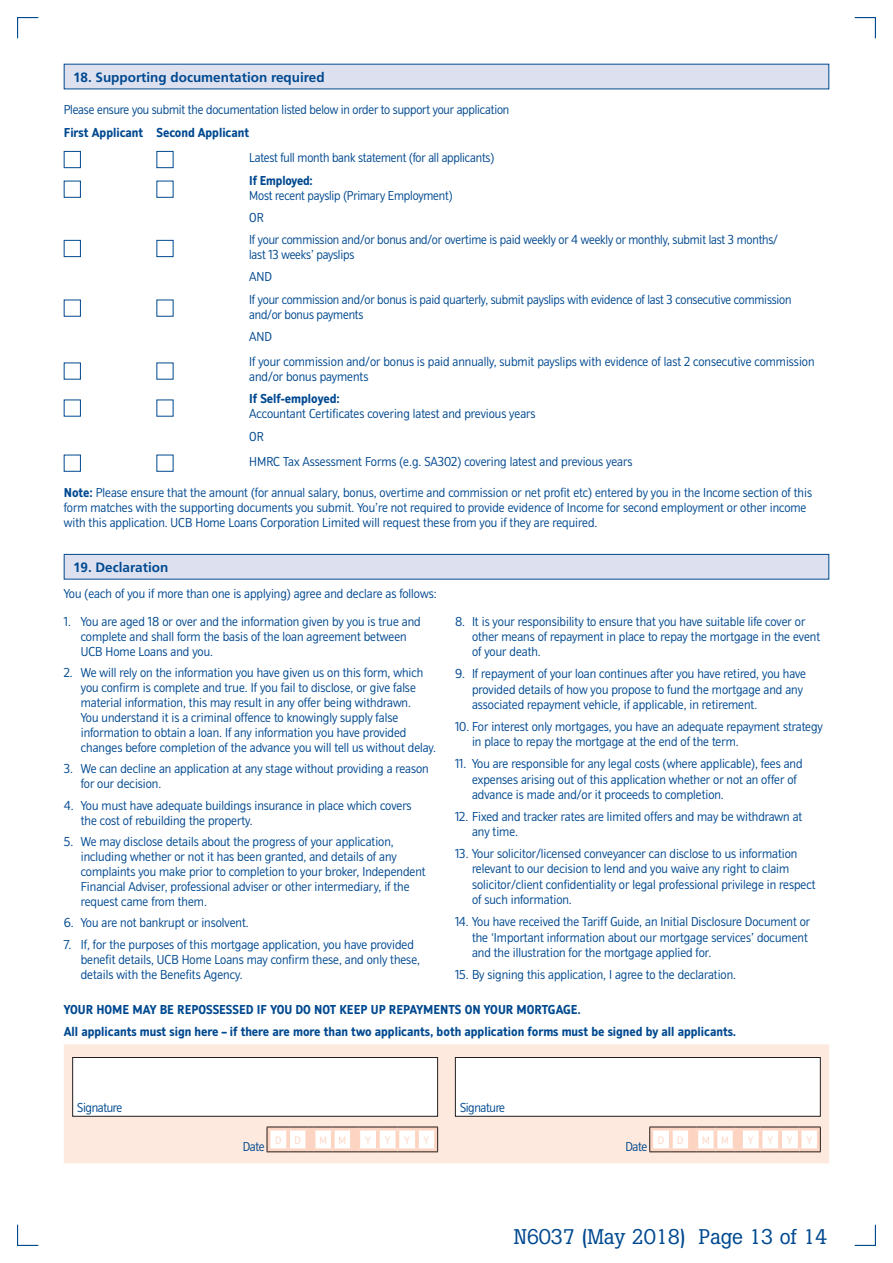
<style>
.page{position:relative;width:893px;height:1263px;background:#fff}
.page>*{position:absolute;margin:0;border:0;box-sizing:border-box;transform-origin:0 0}
.t1{font:21px "Boton";letter-spacing:-.01em;color:#014990}
.t2{font:300 13.5px/15px "NBS";color:#014990}
.t3{font:700 13.5px "NBS";color:#014990}
.WHITE_BOTON_HEADERS{font:700 13.5px "Frutiger LT";color:#014990}
.t4{font:300 13.5px "NBS";letter-spacing:-.025em;color:#014990}
.t5{font:300 11.25px "NBS";color:#fcd4c1}
.s1{font-weight:700}
</style>
<div class="page">
<svg style="left:17px;top:17px;width:22px;height:22px"></svg>
<svg style="left:854px;top:17px;width:22px;height:22px"></svg>
<svg style="left:17px;top:1224px;width:22px;height:22px"></svg>
<svg style="left:854px;top:1224px;width:22px;height:22px"></svg>
<div style="left:64px;top:64px;width:765px;height:25px;background:#dde1ef"></div>
<div style="left:64px;top:151px;width:17px;height:17px;background:#fff;border:1px solid #014990"></div>
<div style="left:156px;top:151px;width:17px;height:17px;background:#fff;border:1px solid #014990"></div>
<div style="left:64px;top:181px;width:17px;height:17px;background:#fff;border:1px solid #014990"></div>
<div style="left:64px;top:240px;width:17px;height:17px;background:#fff;border:1px solid #014990"></div>
<div style="left:156px;top:240px;width:17px;height:17px;background:#fff;border:1px solid #014990"></div>
<div style="left:64px;top:300px;width:17px;height:17px;background:#fff;border:1px solid #014990"></div>
<div style="left:64px;top:455px;width:17px;height:17px;background:#fff;border:1px solid #014990"></div>
<div style="left:64px;top:1044px;width:765px;height:119px;background:#fde9dd"></div>
<div style="left:64px;top:554px;width:765px;height:25px;background:#dde1ef"></div>
<div style="left:64px;top:554px;width:765px;height:25px;border:1px solid #014990"></div>
<div style="left:73px;top:1057px;width:365px;height:59px;background:#fff"></div>
<div style="left:72px;top:1057px;width:366px;height:60px;border:1px solid #231f20"></div>
<div style="left:455px;top:1057px;width:365px;height:59px;background:#fff"></div>
<div style="left:455px;top:1057px;width:366px;height:60px;border:1px solid #231f20"></div>
<svg style="left:267px;top:1127px;width:171px;height:25px"></svg>
<svg style="left:649px;top:1127px;width:172px;height:25px"></svg>
<p class="WHITE_BOTON_HEADERS" style="left:73px;top:69px;width:253px">18. Supporting documentation required</p>
<p class="t2" style="left:64px;top:102px;width:447px">Please ensure you submit the documentation listed below in order to support your application</p>
<p class="t3" style="left:64px;top:125px;width:81px">First Applicant</p>
<p class="t3" style="left:156px;top:125px;width:94px">Second Applicant</p>
<p class="t2" style="left:249px;top:151px;width:246px">Latest full month bank statement (for all applicants)</p>
<p class="t3" style="left:249px;top:173px;width:65px">If Employed:</p>
<p class="t2" style="left:249px;top:188px;width:205px">Most recent payslip (Primary Employment)</p>
<p class="t2" style="left:249px;top:210px;width:16px">OR</p>
<p class="t2" style="left:249px;top:232px;width:530px">If your commission and/or bonus and/or overtime is paid weekly or 4 weekly or monthly, submit last 3 months/ last 13 weeks’ payslips</p>
<p class="t2" style="left:249px;top:269px;width:24px">AND</p>
<p class="t2" style="left:249px;top:292px;width:544px">If your commission and/or bonus is paid quarterly, submit payslips with evidence of last 3 consecutive commission and/or bonus payments</p>
<p class="t2" style="left:249px;top:329px;width:24px">AND</p>
<p class="t2" style="left:249px;top:355px;width:567px">If your commission and/or bonus is paid annually, submit payslips with evidence of last 2 consecutive commission and/or bonus payments</p>
<p class="t2" style="left:249px;top:392px;width:288px"><span class="s1">If Self-employed:<br></span>Accountant Certificates covering latest and previous years</p>
<p class="t2" style="left:249px;top:429px;width:16px">OR</p>
<p class="t2" style="left:249px;top:454px;width:385px">HMRC Tax Assessment Forms (e.g. SA302) covering latest and previous years</p>
<p class="t2" style="left:64px;top:485px;width:750px"><span class="s1">Note:</span> Please ensure that the amount (for annual salary, bonus, overtime and commission or net profit etc) entered by you in the Income section of this form matches with the supporting documents you submit. You’re not required to provide evidence of Income for second employment or other income with this application. UCB Home Loans Corporation Limited will request these from you if they are required.</p>
<p class="WHITE_BOTON_HEADERS" style="left:73px;top:559px;width:97px">19. Declaration</p>
<p class="t2" style="left:64px;top:587px;width:374px">You (each of you if more than one is applying) agree and declare as follows:</p>
<p class="t2" style="left:81px;top:614px;width:341px;text-indent:-17px">1. You are aged 18 or over and the information given by you is true and complete and shall form the basis of the loan agreement between<br>UCB Home Loans and you.</p>
<p class="t2" style="left:81px;top:665px;width:357px;text-indent:-17px">2. We will rely on the information you have given us on this form, which you confirm is complete and true. If you fail to disclose, or give false material information, this may result in any offer being withdrawn.<br>You understand it is a criminal offence to knowingly supply false information to obtain a loan. If any information you have provided changes before completion of the advance you will tell us without delay.</p>
<p class="t2" style="left:81px;top:761px;width:349px;text-indent:-17px">3. We can decline an application at any stage without providing a reason for our decision.</p>
<p class="t2" style="left:81px;top:798px;width:332px;text-indent:-17px">4. You must have adequate buildings insurance in place which covers the cost of rebuilding the property.</p>
<p class="t2" style="left:81px;top:834px;width:346px;text-indent:-17px">5. We may disclose details about the progress of your application, including whether or not it has been granted, and details of any complaints you make prior to completion to your broker, Independent Financial Adviser, professional adviser or other intermediary, if the request came from them.</p>
<p class="t2" style="left:64px;top:916px;width:186px">6. You are not bankrupt or insolvent.</p>
<p class="t2" style="left:81px;top:937px;width:341px;text-indent:-17px">7. If, for the purposes of this mortgage application, you have provided benefit details, UCB Home Loans may confirm these, and only these, details with the Benefits Agency.</p>
<p class="t2" style="left:472px;top:614px;width:350px;line-height:15.5px;text-indent:-17px">8. It is your responsibility to ensure that you have suitable life cover or other means of repayment in place to repay the mortgage in the event of your death.</p>
<p class="t2" style="left:472px;top:666px;width:336px;line-height:15.5px;text-indent:-17px">9. If repayment of your loan continues after you have retired, you have provided details of how you propose to fund the mortgage and any associated repayment vehicle, if applicable, in retirement.</p>
<p class="t2" style="left:472px;top:719px;width:352px;line-height:15.5px;text-indent:-17px">10. For interest only mortgages, you have an adequate repayment strategy in place to repay the mortgage at the end of the term.</p>
<p class="t2" style="left:472px;top:756px;width:332px;line-height:15.5px;text-indent:-17px">11. You are responsible for any legal costs (where applicable), fees and expenses arising out of this application whether or not an offer of advance is made and/or it proceeds to completion.</p>
<p class="t2" style="left:472px;top:809px;width:332px;line-height:15.5px;text-indent:-17px">12. Fixed and tracker rates are limited offers and may be withdrawn at any time.</p>
<p class="t2" style="left:472px;top:846px;width:345px;line-height:15.5px;text-indent:-17px">13. Your solicitor/licensed conveyancer can disclose to us information relevant to our decision to lend and you waive any right to claim solicitor/client confidentiality or legal professional privilege in respect of such information.</p>
<p class="t2" style="left:472px;top:914px;width:340px;line-height:15.5px;text-indent:-17px">14. You have received the Tariff Guide, an Initial Disclosure Document or the ‘Important information about our mortgage services’ document and the illustration for the mortgage applied for.</p>
<p class="t2" style="left:455px;top:967px;width:283px">15. By signing this application, I agree to the declaration.</p>
<p class="t3" style="left:64px;top:1002px;width:519px">YOUR HOME MAY BE REPOSSESSED IF YOU DO NOT KEEP UP REPAYMENTS ON YOUR MORTGAGE.</p>
<p class="t3" style="left:64px;top:1024px;width:674px">All applicants must sign here – if there are more than two applicants, both application forms must be signed by all applicants.</p>
<p class="t4" style="left:77px;top:1100px;width:47px">Signature</p>
<p class="t4" style="left:460px;top:1100px;width:47px">Signature</p>
<p class="t2" style="left:243px;top:1139px;width:23px">Date</p>
<p class="t5" style="left:275px;top:1134px;width:8px">D</p>
<p class="t5" style="left:295px;top:1134px;width:8px">D</p>
<p class="t5" style="left:319px;top:1134px;width:9px">M</p>
<p class="t5" style="left:338px;top:1134px;width:9px">M</p>
<p class="t5" style="left:365px;top:1134px;width:7px">Y</p>
<p class="t5" style="left:385px;top:1134px;width:7px">Y</p>
<p class="t5" style="left:405px;top:1134px;width:7px">Y</p>
<p class="t5" style="left:424px;top:1134px;width:7px">Y</p>
<p class="t2" style="left:626px;top:1139px;width:23px">Date</p>
<p class="t5" style="left:658px;top:1134px;width:8px">D</p>
<p class="t5" style="left:677px;top:1134px;width:8px">D</p>
<p class="t5" style="left:702px;top:1134px;width:9px">M</p>
<p class="t5" style="left:721px;top:1134px;width:9px">M</p>
<p class="t5" style="left:748px;top:1134px;width:7px">Y</p>
<p class="t5" style="left:768px;top:1134px;width:7px">Y</p>
<p class="t5" style="left:787px;top:1134px;width:7px">Y</p>
<p class="t5" style="left:807px;top:1134px;width:7px">Y</p>
<h1 class="t1" style="left:514px;top:1224px;width:315px">N6037 (May 2018) Page 13 of 14</h1>
</div>
